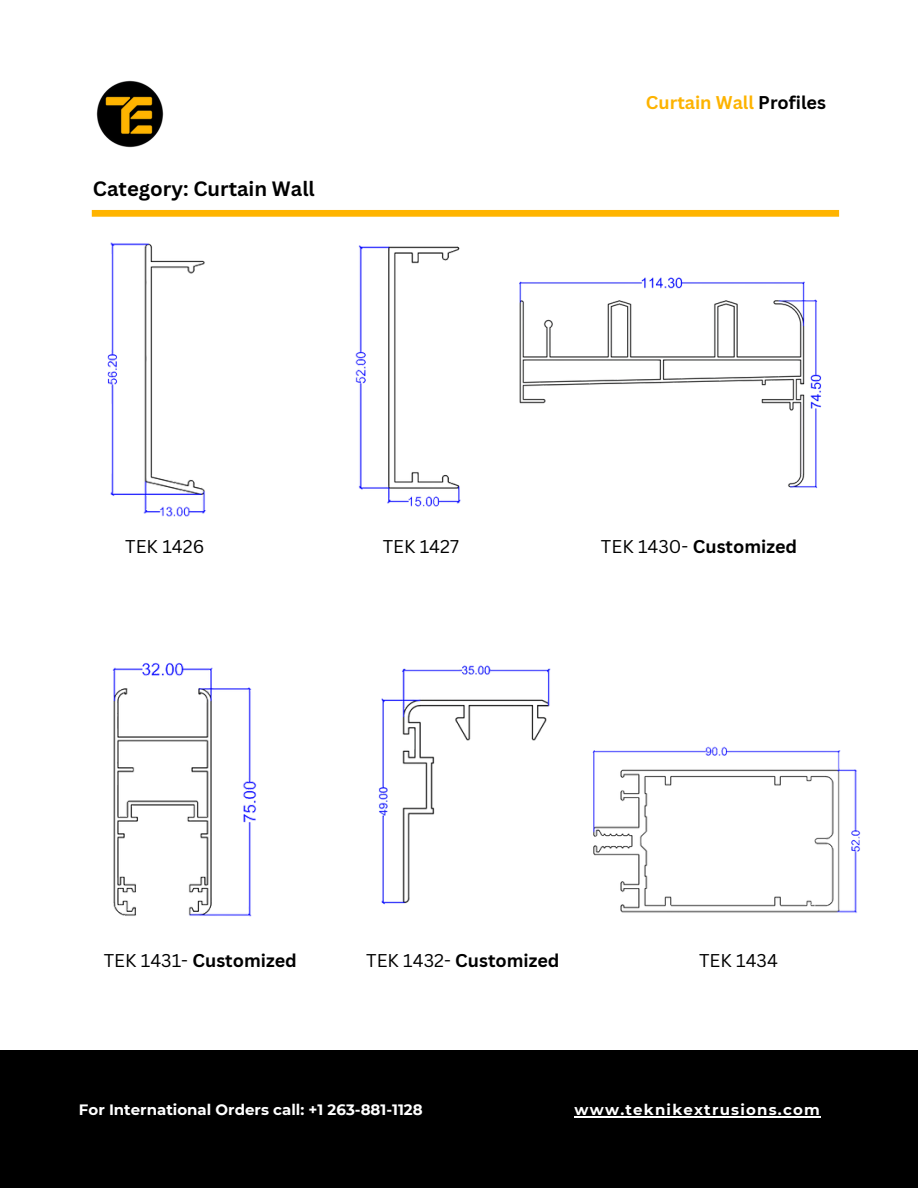
<style>
.page{position:relative;width:918px;height:1188px;background:#fff}
.page>*{position:absolute;margin:0;border:0;box-sizing:border-box;transform-origin:0 0}
.t1{font:700 20.25px "Canva Sans";color:#000}
.t2{font:700 18px "Canva Sans";color:#000}
.t3{font:18px "Canva Sans";color:#000}
.t4{font:700 18px "Canva Sans";color:#fdb301}
.t5{font:700 15px "Montserrat";color:#fff}
.t6{font:700 15px "Montserrat";letter-spacing:.08em;color:#fff}
.s1{color:#000}
.s2{font-weight:400}
</style>
<div class="page">
<img style="left:96px;top:80px;width:68px;height:68px">
<div style="left:0;top:1050px;width:918px;height:138px;background:#000"></div>
<div style="left:92px;top:210px;width:747px;height:7px;background:#ffb400"></div>
<img style="left:355px;top:245px;width:106px;height:262px">
<img style="left:107px;top:243px;width:99px;height:274px">
<img style="left:519px;top:277px;width:303px;height:211px">
<img style="left:112px;top:662px;width:145px;height:255px">
<img style="left:378px;top:665px;width:173px;height:239px">
<hr style="left:575px;top:1116px;width:246px;height:1px;background:#fff">
<img style="left:592px;top:746px;width:269px;height:167px">
<p class="t1" style="left:93px;top:174px;width:223px">Category: Curtain Wall</p>
<p class="t3" style="left:125px;top:534px;width:80px">TEK 1426</p>
<p class="t3" style="left:383px;top:534px;width:78px">TEK 1427</p>
<p class="t4" style="left:646px;top:90px;width:182px">Curtain Wall <span class="s1">Profiles</span></p>
<h2 class="t2" style="left:601px;top:534px;width:198px"><span class="s2">TEK 1430-</span> Customized</h2>
<p class="t2" style="left:104px;top:948px;width:195px"><span class="s2">TEK 1431-</span> Customized</p>
<h2 class="t2" style="left:366px;top:948px;width:195px"><span class="s2">TEK 1432-</span> Customized</h2>
<h4 class="t3" style="left:699px;top:948px;width:80px">TEK 1434</h4>
<h1 class="t5" style="left:79px;top:1101px;width:345px">For International Orders call: +1 263-881-1128</h1>
<h3 class="t6" style="left:575px;top:1101px;width:247px">www.teknikextrusions.com</h3>
</div>
